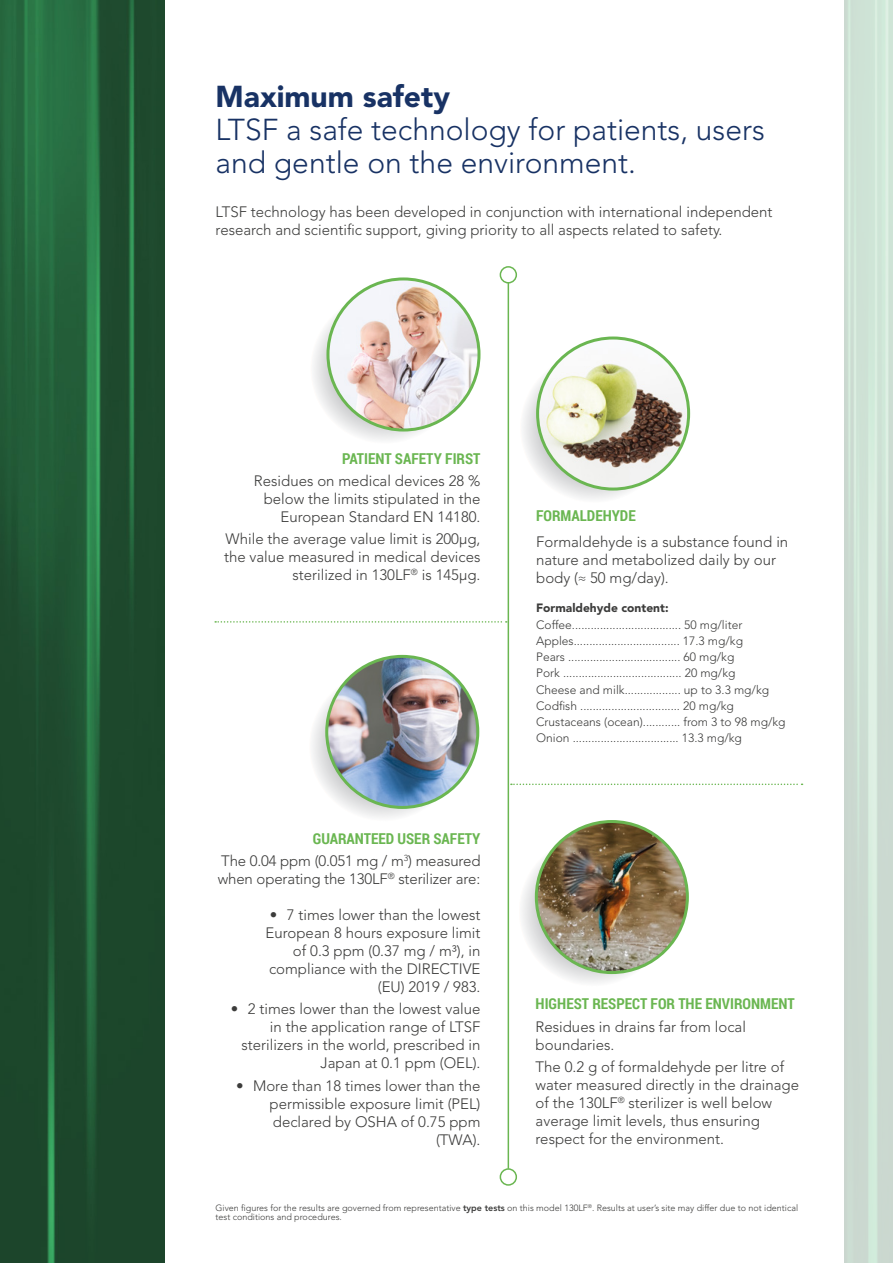
<style>
.page{position:relative;width:893px;height:1263px;background:#fff}
.page>*{position:absolute;margin:0;border:0;box-sizing:border-box;transform-origin:0 0}
.t1{font:300 30px/33px "Avenir LT Std";color:#183264}
.t2{font:900 30px "Avenir LT Std";color:#183264}
.t3{font:300 15px/18px "Avenir LT Std";color:#3c3c3b}
.t4{font:700 15px "Roboto Condensed";color:#6ab651}
.t5{font:300 12px/16.2px "Avenir LT Std";color:#3c3c3b}
.t6{font:900 12px "Avenir LT Std";color:#3c3c3b}
.t7{font:300 9px/9px "Avenir LT Std";color:#3c3c3b}
.s1{font-weight:800}
</style>
<div class="page">
<img style="left:0;top:0;width:165px;height:1263px">
<img style="left:844px;top:0;width:49px;height:1263px">
<hr style="left:508px;top:282px;width:1px;height:887px;background:#6ab651">
<div style="left:500px;top:266px;width:17px;height:18px;border:2px solid #6ab651;border-radius:50%"></div>
<div style="left:500px;top:1168px;width:17px;height:18px;border:2px solid #6ab651;border-radius:50%"></div>
<svg style="left:312px;top:660px;width:159px;height:158px"></svg>
<img style="left:327px;top:656px;width:151px;height:151px;border-radius:76px">
<div style="left:325px;top:655px;width:154px;height:154px;border:3px solid #6ab651;border-radius:50%"></div>
<svg style="left:523px;top:341px;width:159px;height:158px"></svg>
<img style="left:538px;top:338px;width:151px;height:151px;border-radius:76px">
<div style="left:536px;top:336px;width:154px;height:154px;border:3px solid #6ab651;border-radius:50%"></div>
<svg style="left:509px;top:825px;width:172px;height:172px"></svg>
<img style="left:536px;top:821px;width:151px;height:151px;border-radius:76px">
<div style="left:535px;top:820px;width:154px;height:154px;border:3px solid #6ab651;border-radius:50%"></div>
<svg style="left:314px;top:282px;width:158px;height:158px"></svg>
<img style="left:328px;top:279px;width:151px;height:151px;border-radius:76px">
<div style="left:326px;top:277px;width:154px;height:154px;border:3px solid #6ab651;border-radius:50%"></div>
<svg style="left:511px;top:783px;width:291px;height:2px"></svg>
<svg style="left:215px;top:621px;width:292px;height:2px"></svg>
<h1 class="t2" style="left:216px;top:78px;width:236px">Maximum safety</h1>
<h1 class="t1" style="left:216px;top:113px;width:551px">LTSF a safe technology for patients, users and gentle on the environment.</h1>
<p class="t3" style="left:216px;top:203px;width:558px">LTSF technology has been developed in conjunction with international independent research and scientific support, giving priority to all aspects related to safety.</p>
<p class="t4" style="left:342px;top:448px;width:140px">PATIENT SAFETY FIRST</p>
<p class="t3" style="left:254px;top:472px;width:228px;text-align:right">Residues on medical devices 28 % below the limits stipulated in the<br>European Standard EN 14180.</p>
<p class="t3" style="left:224px;top:530px;width:258px;text-align:right">While the average value limit is 200µg, the value measured in medical devices sterilized in 130LF<sup>®</sup> is 145µg.</p>
<p class="t4" style="left:313px;top:828px;width:169px">GUARANTEED USER SAFETY</p>
<p class="t3" style="left:218px;top:852px;width:264px">The 0.04 ppm (0.051 mg / m<sup>3</sup>) measured when operating the 130LF<sup>®</sup> sterilizer are:</p>
<p class="t3" style="left:266px;top:906px;width:216px;text-align:right">• 7 times lower than the lowest<br>European 8 hours exposure limit of 0.3 ppm (0.37 mg / m³), in compliance with the DIRECTIVE (EU) 2019 / 983.</p>
<p class="t3" style="left:231px;top:1000px;width:251px;text-align:right">• 2 times lower than the lowest value in the application range of LTSF sterilizers in the world, prescribed in<br>Japan at 0.1 ppm (OEL).</p>
<p class="t3" style="left:236px;top:1076px;width:246px;text-align:right">• More than 18 times lower than the permissible exposure limit (PEL) declared by OSHA of 0.75 ppm (TWA).</p>
<p class="t4" style="left:536px;top:505px;width:101px">FORMALDEHYDE</p>
<p class="t3" style="left:536px;top:533px;width:254px">Formaldehyde is a substance found in nature and metabolized daily by our body (≈ 50 mg/day).</p>
<p class="t6" style="left:536px;top:601px;width:134px">Formaldehyde content:</p>
<p class="t5" style="left:536px;top:616px;width:251px">Coffee................................... 50 mg/liter Apples.................................. 17.3 mg/kg<br>Pears .................................... 60 mg/kg<br>Pork ...................................... 20 mg/kg<br>Cheese and milk.................. up to 3.3 mg/kg Codfish ................................ 20 mg/kg Crustaceans (ocean)............ from 3 to 98 mg/kg Onion .................................. 13.3 mg/kg</p>
<p class="t4" style="left:536px;top:993px;width:261px">HIGHEST RESPECT FOR THE ENVIRONMENT</p>
<p class="t3" style="left:536px;top:1017px;width:212px">Residues in drains far from local boundaries.</p>
<p class="t3" style="left:536px;top:1058px;width:265px">The 0.2 g of formaldehyde per litre of water measured directly in the drainage of the 130LF<sup>®</sup> sterilizer is well below average limit levels, thus ensuring respect for the environment.</p>
<p class="t7" style="left:216px;top:1203px;width:584px">Given figures for the results are governed from representative <span class="s1">type tests</span> on this model 130LF<sup>®</sup>. Results at user’s site may differ due to not identical test conditions and procedures.</p>
</div>
